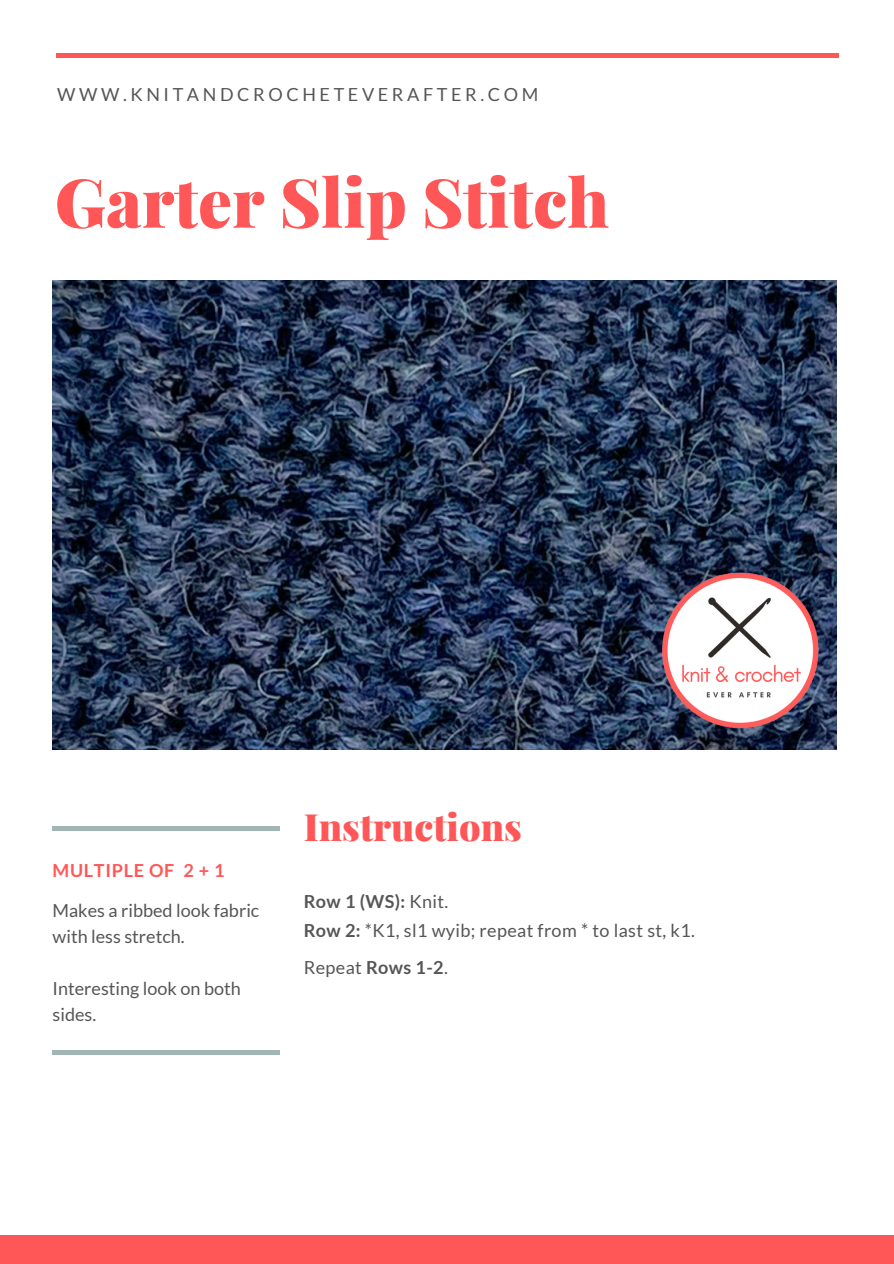
<style>
.page{position:relative;width:894px;height:1264px;background:#fff}
.page>*{position:absolute;margin:0;border:0;box-sizing:border-box;transform-origin:0 0}
.t1{font:900 67.5px "Playfair Display";color:#ff5757}
.t2{font:900 37.5px "Playfair Display";color:#ff5757}
.t3{font:18px/29.2px "Lato";letter-spacing:.02em;color:#565656}
.t4{font:18px/26px "Lato";color:#565656}
.t5{font:18px "Lato";letter-spacing:.2em;color:#565656}
.t6{font:700 18px "Lato";letter-spacing:.04em;color:#ff5757}
.s1{font-weight:700}
</style>
<div class="page">
<img style="left:53px;top:281px;width:783px;height:468px">
<div style="left:0;top:1235px;width:893px;height:28px;background:#ff5757"></div>
<div style="left:56px;top:53px;width:782px;height:5px;background:#ff5757"></div>
<hr style="left:53px;top:826px;width:227px;height:4px;background:#a1b5b3">
<div style="left:53px;top:1050px;width:227px;height:5px;background:#a1b5b3"></div>
<img style="left:640px;top:551px;width:197px;height:198px">
<p class="t5" style="left:57px;top:83px;width:482px">WWW.KNITANDCROCHETEVERAFTER.COM</p>
<h1 class="t1" style="left:55px;top:155px;width:555px">Garter Slip Stitch</h1>
<p class="t6" style="left:53px;top:859px;width:173px">MULTIPLE OF 2 + 1</p>
<p class="t4" style="left:53px;top:897px;width:208px">Makes a ribbed look fabric with less stretch.</p>
<p class="t4" style="left:53px;top:974px;width:190px">Interesting look on both sides.</p>
<h2 class="t2" style="left:304px;top:800px;width:219px">Instructions</h2>
<p class="t3" style="left:304px;top:886px;width:392px"><span class="s1">Row 1 (WS):</span> Knit.<br><span class="s1">Row 2:</span> *K1, sl1 wyib; repeat from * to last st, k1.</p>
<p class="t3" style="left:304px;top:952px;width:145px">Repeat <span class="s1">Rows 1-2</span>.</p>
</div>
